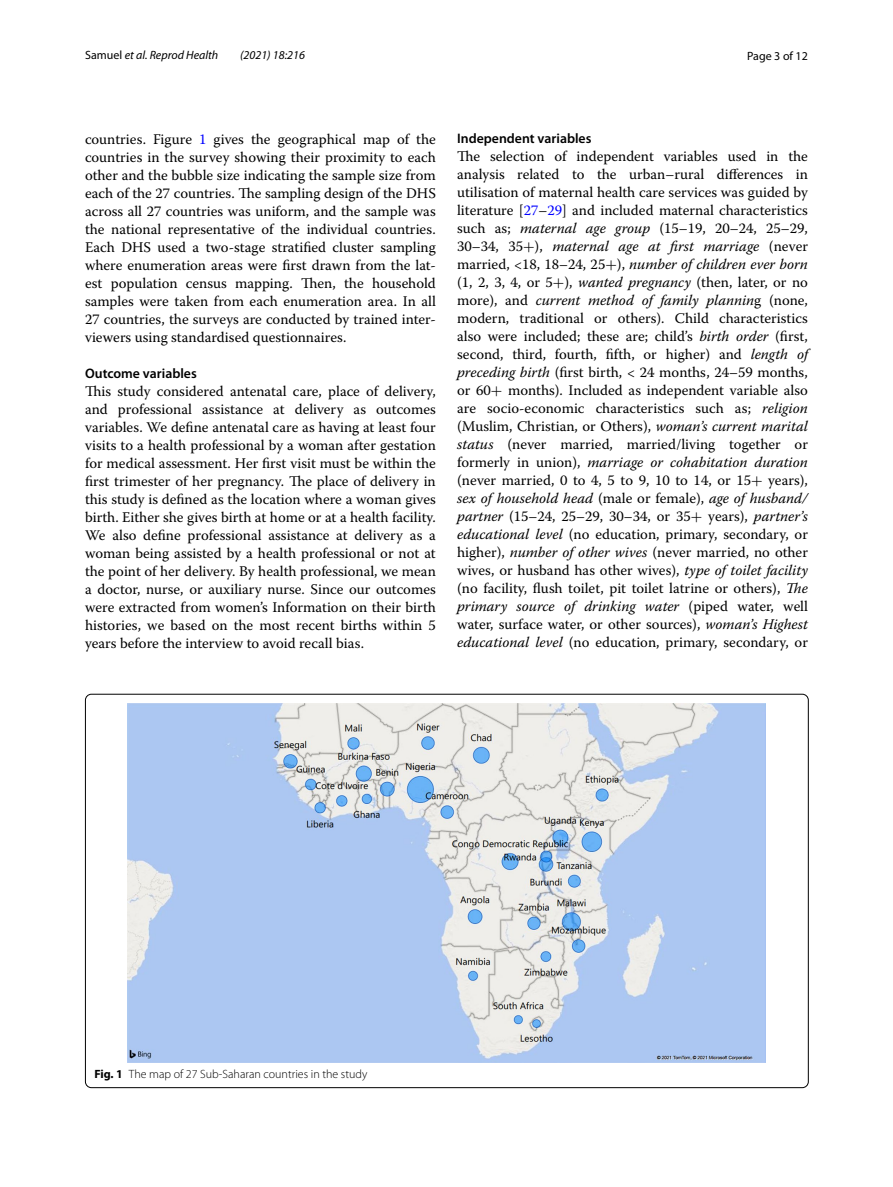
<style>
.page{position:relative;width:893px;height:1187px;background:#fff}
.page>*{position:absolute;margin:0;border:0;box-sizing:border-box;transform-origin:0 0}
.t1{font:14.7px/18px "Warnock Pro";color:#000;text-align:justify}
.t2{font:600 13.8px "Myriad Pro";color:#000}
.t3{font:300 12px "Myriad Pro";color:#000}
.t4{font:italic 12px "Myriad Pro";color:#000}
.t5{font:12px "Myriad Pro";color:#000}
.s1{font-style:normal}
.s2{color:#00f}
.s3{font-style:italic}
.s4{font-family:"MTSY"}
.s5{font-weight:700}
</style>
<div class="page">
<img style="left:128px;top:703px;width:638px;height:359px">
<p class="t4" style="left:85px;top:48px;width:135px"><span class="s1">Samuel</span> et al. Reprod Health</p>
<p class="t4" style="left:240px;top:48px;width:66px">(2021) 18:216</p>
<p class="t5" style="left:747px;top:48px;width:62px">Page 3 of 12</p>
<p class="t1" style="left:85px;top:130px;width:352px">countries. Figure <span class="s2">1</span> gives the geographical map of the countries in the survey showing their proximity to each other and the bubble size indicating the sample size from each of the 27 countries. The sampling design of the DHS across all 27 countries was uniform, and the sample was the national representative of the individual countries.<br>Each DHS used a two-stage stratified cluster sampling where enumeration areas were first drawn from the lat&shy;est population census mapping. Then, the household samples were taken from each enumeration area. In all 27 countries, the surveys are conducted by trained inter&shy;viewers using standardised questionnaires.</p>
<p class="t2" style="left:85px;top:364px;width:113px">Outcome variables</p>
<p class="t1" style="left:85px;top:382px;width:352px">This study considered antenatal care, place of delivery, and professional assistance at delivery as outcomes variables. We define antenatal care as having at least four visits to a health professional by a woman after gestation for medical assessment. Her first visit must be within the first trimester of her pregnancy. The place of delivery in this study is defined as the location where a woman gives birth. Either she gives birth at home or at a health facility.<br>We also define professional assistance at delivery as a woman being assisted by a health professional or not at the point of her delivery. By health professional, we mean a doctor, nurse, or auxiliary nurse. Since our outcomes were extracted from women’s Information on their birth histories, we based on the most recent births within 5 years before the interview to avoid recall bias.</p>
<p class="t2" style="left:457px;top:130px;width:136px">Independent variables</p>
<p class="t1" style="left:457px;top:147px;width:352px">The selection of independent variables used in the analysis related to the urban–rural differences in utilisation of maternal health care services was guided by literature [<span class="s2">27</span>–<span class="s2">29</span>] and included maternal characteristics such as; <span class="s3">maternal age group</span> (15–19, 20–24, 25–29, 30–34, 35<span class="s4">+</span>), <span class="s3">maternal age at first marriage</span> (never married, &lt;18, 18–24, 25<span class="s4">+</span>), <span class="s3">number of children ever born </span>(1, 2, 3, 4, or 5<span class="s4">+</span>), <span class="s3">wanted pregnancy</span> (then, later, or no more), and <span class="s3">current method of family plannin</span>g (none, modern, traditional or others). Child characteristics also were included; these are; child’s <span class="s3">birth order</span> (first, second, third, fourth, fifth, or higher) and <span class="s3">length of preceding birth</span> (first birth, &lt; 24 months, 24–59 months, or 60<span class="s4">+</span> months). Included as independent variable also are socio-economic characteristics such as; <span class="s3">religion </span>(Muslim, Christian, or Others), <span class="s3">woman’s current marital status</span> (never married, married/living together or formerly in union), <span class="s3">marriage or cohabitation duration </span>(never married, 0 to 4, 5 to 9, 10 to 14, or 15<span class="s4">+</span> years), <span class="s3">sex of household head</span> (male or female), <span class="s3">age of husband/ partner</span> (15–24, 25–29, 30–34, or 35<span class="s4">+</span> years), <span class="s3">partner’s educational level</span> (no education, primary, secondary, or higher), <span class="s3">number of other wives</span> (never married, no other wives, or husband has other wives), <span class="s3">type of toilet facility </span>(no facility, flush toilet, pit toilet latrine or others), <span class="s3">The primary source of drinking water</span> (piped water, well water, surface water, or other sources), <span class="s3">woman’s Highest educational level</span> (no education, primary, secondary, or</p>
<p class="t3" style="left:94px;top:1067px;width:274px"><span class="s5">Fig. 1</span> The map of 27 Sub-Saharan countries in the study</p>
</div>
